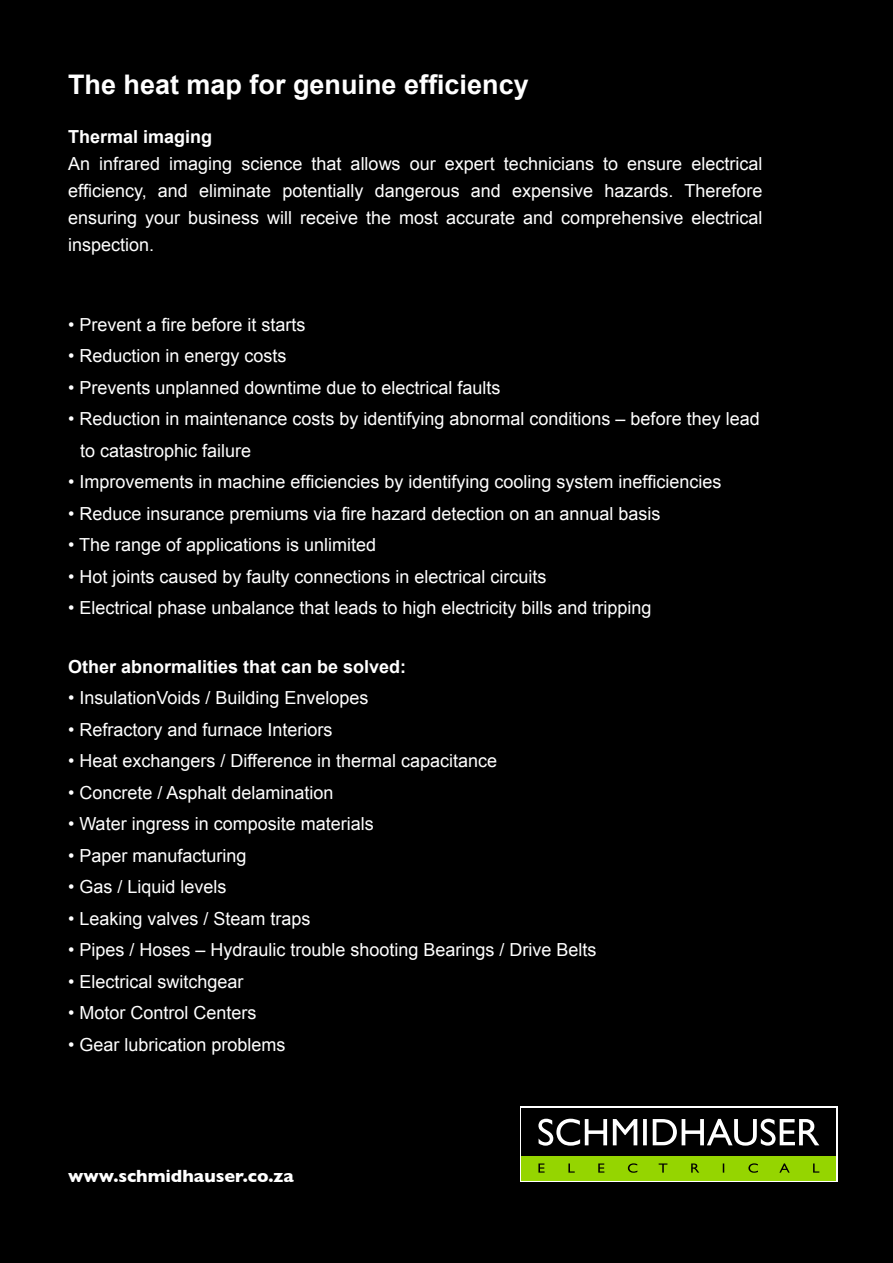
<style>
.page{position:relative;width:893px;height:1263px;background:#000}
.page>*{position:absolute;margin:0;border:0;box-sizing:border-box;transform-origin:0 0}
.t1{font:700 27px "Arial";color:#fff}
.t2{font:18px/27px "Arial";color:#fff;text-align:justify}
.t3{font:700 18px "Arial";color:#fff}
.t4{font:700 18px "Gill Sans";color:#fff}
</style>
<div class="page">
<div style="left:520px;top:1106px;width:318px;height:76px;background:#fff"></div>
<div style="left:521px;top:1108px;width:315px;height:48px;background:#000"></div>
<div style="left:521px;top:1156px;width:315px;height:25px;background:#95d500"></div>
<svg style="left:538px;top:1119px;width:281px;height:27px"></svg>
<svg style="left:538px;top:1163px;width:281px;height:10px"></svg>
<h1 class="t1" style="left:68px;top:67px;width:462px">The heat map for genuine efficiency</h1>
<p class="t3" style="left:68px;top:124px;width:146px">Thermal imaging</p>
<p class="t2" style="left:68px;top:150px;width:696px">An infrared imaging science that allows our expert technicians to ensure electrical efficiency, and eliminate potentially dangerous and expensive hazards. Therefore ensuring your business will receive the most accurate and comprehensive electrical inspection.</p>
<p class="t2" style="left:68px;top:311px;width:239px">• Prevent a fire before it starts</p>
<p class="t2" style="left:68px;top:343px;width:220px">• Reduction in energy costs</p>
<p class="t2" style="left:68px;top:374px;width:434px">• Prevents unplanned downtime due to electrical faults</p>
<p class="t2" style="left:80px;top:403px;width:681px;line-height:31.5px;text-indent:-12px">• Reduction in maintenance costs by identifying abnormal conditions – before they lead to catastrophic failure</p>
<p class="t2" style="left:68px;top:469px;width:655px">• Improvements in machine efficiencies by identifying cooling system inefficiencies</p>
<p class="t2" style="left:68px;top:500px;width:594px">• Reduce insurance premiums via fire hazard detection on an annual basis</p>
<p class="t2" style="left:68px;top:532px;width:310px">• The range of applications is unlimited</p>
<p class="t2" style="left:68px;top:563px;width:480px">• Hot joints caused by faulty connections in electrical circuits</p>
<p class="t2" style="left:68px;top:595px;width:585px">• Electrical phase unbalance that leads to high electricity bills and tripping</p>
<p class="t3" style="left:68px;top:654px;width:340px">Other abnormalities that can be solved:</p>
<p class="t2" style="left:68px;top:685px;width:302px">• InsulationVoids / Building Envelopes</p>
<p class="t2" style="left:68px;top:716px;width:266px">• Refractory and furnace Interiors</p>
<p class="t2" style="left:68px;top:748px;width:431px">• Heat exchangers / Difference in thermal capacitance</p>
<p class="t2" style="left:68px;top:779px;width:267px">• Concrete / Asphalt delamination</p>
<p class="t2" style="left:68px;top:811px;width:307px">• Water ingress in composite materials</p>
<p class="t2" style="left:68px;top:842px;width:180px">• Paper manufacturing</p>
<p class="t2" style="left:68px;top:874px;width:160px">• Gas / Liquid levels</p>
<p class="t2" style="left:68px;top:905px;width:244px">• Leaking valves / Steam traps</p>
<p class="t2" style="left:68px;top:937px;width:530px">• Pipes / Hoses – Hydraulic trouble shooting Bearings / Drive Belts</p>
<p class="t2" style="left:68px;top:968px;width:177px">• Electrical switchgear</p>
<p class="t2" style="left:68px;top:1000px;width:190px">• Motor Control Centers</p>
<p class="t2" style="left:68px;top:1031px;width:219px">• Gear lubrication problems</p>
<p class="t4" style="left:68px;top:1162px;width:227px">www.schmidhauser.co.za</p>
</div>
